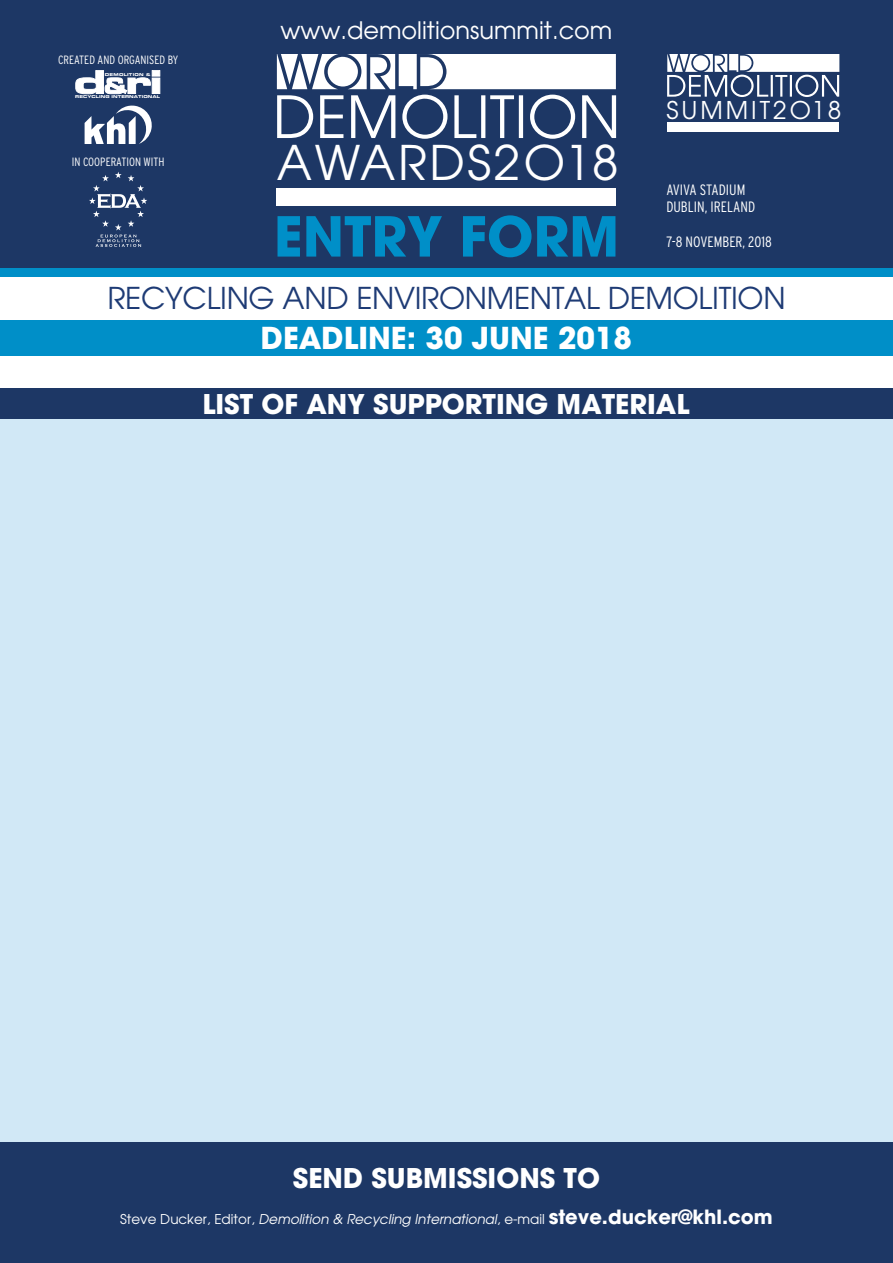
<style>
.page{position:relative;width:893px;height:1263px;background:#fff}
.page>*{position:absolute;margin:0;border:0;box-sizing:border-box;transform-origin:0 0}
.t1{font:700 54.6px "Avant Garde";color:#008fc8}
.t2{font:47.55px "Avant Garde";letter-spacing:.055em;color:#fff}
.t3{font:30px "Avant Garde";letter-spacing:-.01em;color:#1e3b75}
.t4{font:700 30px "Avant Garde";color:#fff}
.t5{font:700 27px "Avant Garde";color:#fff}
.t6{font:24.45px "Avant Garde";letter-spacing:.12em;color:#fff}
.t7{font:24px "Avant Garde";color:#fff}
.t8{font:300 condensed 15px/17.4px "Interstate";color:#fff}
.t9{font:italic 13.5px "Avant Garde";color:#fff}
.t10{font:300 condensed 12px "Interstate";color:#fff}
.t11{font:4.05px "Eurostile Bold Extended Two";letter-spacing:.01em;color:#fff}
.t12{font:4.05px "Eurostile Bold Extended Two";letter-spacing:.055em;color:#fff}
.s1{font-style:normal}
.s2{font-weight:700;font-style:normal;font-size:19.5px}
</style>
<div class="page">
<div style="left:0;top:1142px;width:893px;height:121px;background:#1d3765"></div>
<div style="left:0;top:0;width:893px;height:270px;background:#1d3765"></div>
<svg style="left:85px;top:106px;width:67px;height:38px"></svg>
<svg style="left:75px;top:70px;width:85px;height:24px"></svg>
<svg style="left:89px;top:172px;width:58px;height:75px"></svg>
<div style="left:0;top:268px;width:893px;height:8px;background:#008fc8"></div>
<div style="left:277px;top:188px;width:339px;height:17px;background:#fff"></div>
<svg style="left:277px;top:54px;width:339px;height:35px;background:#dfe2e9"></svg>
<svg style="left:277px;top:95px;width:339px;height:44px"></svg>
<div style="left:0;top:320px;width:893px;height:36px;background:#008fc8"></div>
<div style="left:667px;top:122px;width:172px;height:9px;background:#fff"></div>
<svg style="left:667px;top:54px;width:172px;height:43px"></svg>
<div style="left:0;top:416px;width:893px;height:726px;background:#d1e8f6"></div>
<div style="left:0;top:389px;width:893px;height:30px;background:#1d3765"></div>
<p class="t10" style="left:58px;top:52px;width:122px">CREATED AND ORGANISED BY</p>
<p class="t11" style="left:75px;top:94px;width:86px">RECYCLING INTERNATIONAL</p>
<p class="t12" style="left:105px;top:72px;width:47px">DEMOLITION &amp;</p>
<p class="t10" style="left:72px;top:154px;width:94px">IN COOPERATION WITH</p>
<h3 class="t7" style="left:280px;top:16px;width:333px">www.demolitionsummit.com</h3>
<h2 class="t2" style="left:277px;top:133px;width:343px">AWARDS2O18</h2>
<h1 class="t1" style="left:274px;top:201px;width:347px">ENTRY FORM</h1>
<h3 class="t6" style="left:666px;top:95px;width:176px">SUMMIT2O18</h3>
<p class="t8" style="left:666px;top:181px;width:90px">AVIVA STADIUM<br>DUBLIN, IRELAND</p>
<p class="t8" style="left:666px;top:233px;width:107px">7-8 NOVEMBER, 2018</p>
<h3 class="t3" style="left:107px;top:280px;width:680px">RECYCLING AND ENVIRONMENTAL DEMOLITION</h3>
<h3 class="t4" style="left:261px;top:319px;width:373px">DEADLINE: 30 JUNE 2018</h3>
<h3 class="t5" style="left:202px;top:387px;width:489px">LIST OF ANY SUPPORTING MATERIAL</h3>
<h3 class="t5" style="left:293px;top:1161px;width:309px">SEND SUBMISSIONS TO</h3>
<p class="t9" style="left:120px;top:1211px;width:654px"><span class="s1">Steve Ducker, Editor,</span> Demolition &amp; Recycling International<span class="s1">, e-mail</span> <span class="s2">steve.ducker@khl.com</span></p>
</div>
